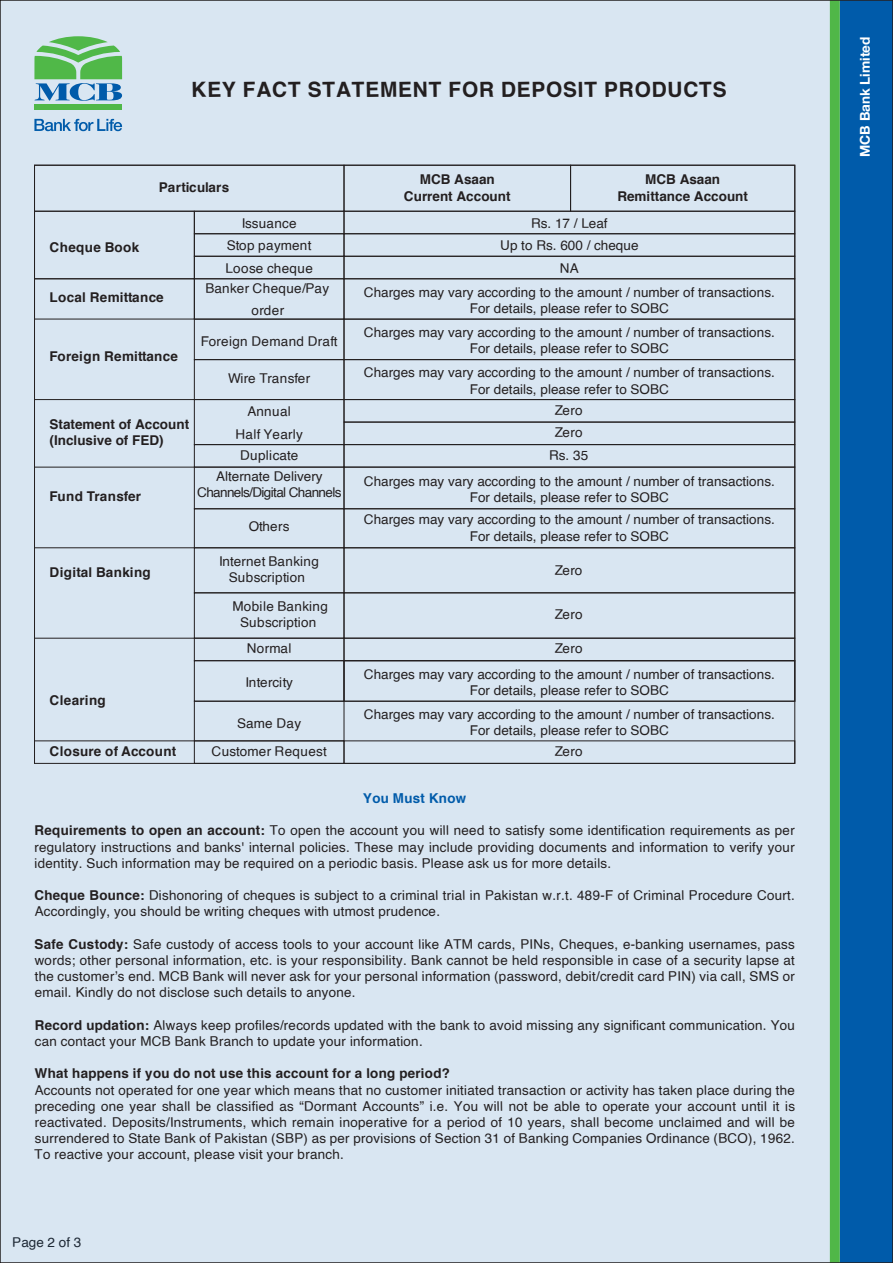
<style>
.page{position:relative;width:893px;height:1263px;background:#d9e6f2}
.page>*{position:absolute;margin:0;border:0;box-sizing:border-box;transform-origin:0 0}
.t1{font:700 21px "Helvetica";color:#231f20}
.t2{font:13.5px/16.2px "Helvetica";color:#231f20;text-align:center}
.t3{font:700 13.5px/16.2px "Helvetica";color:#231f20;text-align:center}
.t4{font:13.5px/16.2px "Helvetica";letter-spacing:.025em;color:#231f20;text-align:center}
.t5{font:700 13.5px "Helvetica";letter-spacing:.025em;color:#231f20}
.t6{font:13.5px "Helvetica";letter-spacing:-.045em;color:#231f20}
.t7{font:700 13.5px "Helvetica Neue";color:#fff}
.t8{font:700 13.5px "Helvetica";color:#005baa}
</style>
<div class="page">
<div style="left:840px;top:3px;width:50px;height:1257px;background:#005baa"></div>
<svg style="left:830px;top:3px;width:10px;height:1257px;background:#51b74b"></svg>
<div style="left:34px;top:104px;width:88px;height:6px;background:#50b848"></div>
<svg style="left:34px;top:36px;width:88px;height:65px"></svg>
<svg style="left:34px;top:119px;width:88px;height:12px"></svg>
<div style="left:344px;top:319px;width:451px;height:41px;border:1px solid #231f20"></div>
<div style="left:194px;top:319px;width:150px;height:41px;border:1px solid #231f20"></div>
<div style="left:194px;top:359px;width:150px;height:41px;border:1px solid #231f20"></div>
<div style="left:344px;top:359px;width:451px;height:41px;border:1px solid #231f20"></div>
<hr style="left:35px;top:399px;width:159px;height:1px;background:#231f20">
<div style="left:344px;top:399px;width:451px;height:23px;border:1px solid #231f20"></div>
<div style="left:344px;top:422px;width:451px;height:23px;border:1px solid #231f20"></div>
<hr style="left:35px;top:467px;width:159px;height:1px;background:#231f20">
<hr style="left:35px;top:547px;width:159px;height:1px;background:#231f20">
<hr style="left:35px;top:638px;width:159px;height:1px;background:#231f20">
<div style="left:194px;top:399px;width:150px;height:46px;border:1px solid #231f20"></div>
<div style="left:344px;top:444px;width:451px;height:23px;border:1px solid #231f20"></div>
<div style="left:194px;top:467px;width:150px;height:42px;border:1px solid #231f20"></div>
<div style="left:344px;top:467px;width:451px;height:42px;border:1px solid #231f20"></div>
<div style="left:194px;top:508px;width:150px;height:40px;border:1px solid #231f20"></div>
<div style="left:194px;top:547px;width:150px;height:46px;border:1px solid #231f20"></div>
<div style="left:344px;top:508px;width:451px;height:40px;border:1px solid #231f20"></div>
<div style="left:344px;top:547px;width:451px;height:46px;border:1px solid #231f20"></div>
<div style="left:194px;top:592px;width:150px;height:46px;border:1px solid #231f20"></div>
<div style="left:344px;top:592px;width:451px;height:46px;border:1px solid #231f20"></div>
<div style="left:344px;top:638px;width:451px;height:23px;border:1px solid #231f20"></div>
<div style="left:194px;top:638px;width:150px;height:23px;border:1px solid #231f20"></div>
<div style="left:194px;top:660px;width:150px;height:41px;border:1px solid #231f20"></div>
<div style="left:194px;top:701px;width:150px;height:40px;border:1px solid #231f20"></div>
<div style="left:344px;top:660px;width:451px;height:41px;border:1px solid #231f20"></div>
<hr style="left:35px;top:740px;width:159px;height:1px;background:#231f20">
<div style="left:194px;top:740px;width:150px;height:24px;border:1px solid #231f20"></div>
<div style="left:344px;top:740px;width:451px;height:24px;border:1px solid #231f20"></div>
<div style="left:34px;top:165px;width:310px;height:47px;border:1px solid #231f20"></div>
<div style="left:344px;top:165px;width:227px;height:47px;border:1px solid #231f20"></div>
<div style="left:570px;top:165px;width:225px;height:47px;border:1px solid #231f20"></div>
<div style="left:194px;top:211px;width:150px;height:23px;border:1px solid #231f20"></div>
<div style="left:34px;top:211px;width:161px;height:68px;border:1px solid #231f20"></div>
<div style="left:344px;top:211px;width:451px;height:23px;border:1px solid #231f20"></div>
<div style="left:194px;top:233px;width:150px;height:24px;border:1px solid #231f20"></div>
<div style="left:344px;top:233px;width:451px;height:24px;border:1px solid #231f20"></div>
<div style="left:194px;top:256px;width:150px;height:23px;border:1px solid #231f20"></div>
<div style="left:344px;top:256px;width:451px;height:23px;border:1px solid #231f20"></div>
<h1 class="t1" style="left:191px;top:77px;width:537px;rotate:-1deg">KEY FACT STATEMENT FOR DEPOSIT PRODUCTS</h1>
<p class="t5" style="left:50px;top:236px;width:91px">Cheque Book</p>
<p class="t3" style="left:159px;top:180px;width:72px">Particulars</p>
<p class="t3" style="left:404px;top:172px;width:108px">MCB Asaan<br>Current Account</p>
<p class="t3" style="left:617px;top:172px;width:132px">MCB Asaan<br>Remittance Account</p>
<p class="t2" style="left:242px;top:215px;width:56px">Issuance</p>
<p class="t2" style="left:531px;top:215px;width:78px">Rs. 17 / Leaf</p>
<p class="t4" style="left:227px;top:238px;width:86px">Stop payment</p>
<p class="t2" style="left:500px;top:238px;width:140px">Up to Rs. 600 / cheque</p>
<p class="t4" style="left:225px;top:260px;width:89px">Loose cheque</p>
<p class="t2" style="left:560px;top:260px;width:21px">NA</p>
<p class="t5" style="left:50px;top:286px;width:116px">Local Remittance</p>
<p class="t4" style="left:205px;top:277px;width:125px;line-height:22.2px">Banker Cheque/Pay order</p>
<p class="t5" style="left:50px;top:345px;width:130px">Foreign Remittance</p>
<p class="t3" style="left:50px;top:416px;width:141px;text-align:left">Statement of Account (Inclusive of FED)</p>
<p class="t4" style="left:201px;top:333px;width:138px">Foreign Demand Draft</p>
<p class="t2" style="left:228px;top:371px;width:84px">Wire Transfer</p>
<p class="t4" style="left:235px;top:400px;width:69px;line-height:22.5px">Annual<br>Half Yearly</p>
<p class="t2" style="left:364px;top:284px;width:412px">Charges may vary according to the amount / number of transactions.<br>For details, please refer to SOBC</p>
<p class="t2" style="left:364px;top:325px;width:412px">Charges may vary according to the amount / number of transactions.<br>For details, please refer to SOBC</p>
<p class="t2" style="left:364px;top:365px;width:412px">Charges may vary according to the amount / number of transactions.<br>For details, please refer to SOBC</p>
<p class="t2" style="left:555px;top:399px;width:29px;line-height:22.5px;text-align:left">Zero<br>Zero</p>
<p class="t3" style="left:50px;top:488px;width:93px">Fund Transfer</p>
<p class="t5" style="left:50px;top:561px;width:103px">Digital Banking</p>
<p class="t5" style="left:50px;top:689px;width:58px">Clearing</p>
<p class="t2" style="left:216px;top:444px;width:108px;line-height:21.6px">Duplicate<br>Alternate Delivery</p>
<p class="t6" style="left:197px;top:482px;width:146px">Channels/Digital Channels</p>
<p class="t2" style="left:249px;top:518px;width:42px">Others</p>
<p class="t4" style="left:219px;top:553px;width:101px">Internet Banking<br>Subscription</p>
<p class="t2" style="left:555px;top:562px;width:29px">Zero</p>
<p class="t2" style="left:549px;top:448px;width:41px">Rs. 35</p>
<p class="t2" style="left:364px;top:473px;width:412px">Charges may vary according to the amount / number of transactions.<br>For details, please refer to SOBC</p>
<p class="t2" style="left:364px;top:512px;width:412px">Charges may vary according to the amount / number of transactions.<br>For details, please refer to SOBC</p>
<p class="t4" style="left:233px;top:599px;width:97px">Mobile Banking<br>Subscription</p>
<p class="t2" style="left:247px;top:641px;width:46px">Normal</p>
<p class="t2" style="left:555px;top:641px;width:29px">Zero</p>
<p class="t2" style="left:245px;top:674px;width:49px">Intercity</p>
<p class="t2" style="left:237px;top:715px;width:66px">Same Day</p>
<p class="t2" style="left:555px;top:607px;width:29px">Zero</p>
<p class="t2" style="left:364px;top:666px;width:412px">Charges may vary according to the amount / number of transactions.<br>For details, please refer to SOBC</p>
<p class="t2" style="left:364px;top:706px;width:412px">Charges may vary according to the amount / number of transactions.<br>For details, please refer to SOBC</p>
<p class="t5" style="left:50px;top:740px;width:128px">Closure of Account</p>
<p class="t4" style="left:212px;top:743px;width:117px">Customer Request</p>
<p class="t2" style="left:555px;top:743px;width:29px">Zero</p>
<p class="t8" style="left:363px;top:788px;width:105px;rotate:-1deg">You Must Know</p>
<p class="t2" style="left:34px;top:833px;width:762px;line-height:14.4px;text-align:justify;rotate:-1deg"><sup>Requirements</sup> <sup>to</sup> <sup>open</sup> <sup>an</sup> <sup>account:</sup> To open the account you will need to satisfy some identification requirements as per regulatory instructions and banks' internal policies. These may include providing documents and information to verify your identity. Such information may be required on a periodic basis. Please ask us for more details.</p>
<p class="t2" style="left:34px;top:897px;width:762px;line-height:12px;text-align:left;rotate:-1deg"><sup>Cheque</sup> <sup>Bounce:</sup> Dishonoring of cheques is subject to a criminal trial in Pakistan w.r.t. 489-F of Criminal Procedure Court.<br>Accordingly, you should be writing cheques with utmost prudence.</p>
<p class="t2" style="left:34px;top:944px;width:762px;line-height:15px;text-align:left;rotate:-1deg"><sup>Safe</sup> <sup>Custody:</sup> Safe custody of access tools to your account like ATM cards, PINs, Cheques, e-banking usernames, pass words; other personal information, etc. is your responsibility. Bank cannot be held responsible in case of a security lapse at</p>
<p class="t2" style="left:34px;top:978px;width:762px;line-height:12px;text-align:left;rotate:-1deg">the customer’s end. MCB Bank will never ask for your personal information (password, debit/credit card PIN) via call, SMS or email. Kindly do not disclose such details to anyone.</p>
<p class="t2" style="left:35px;top:1027px;width:762px;line-height:12.1px;text-align:left;rotate:-1deg"><sup>Record</sup> <sup>updation:</sup> Always keep profiles/records updated with the bank to avoid missing any significant communication. You can contact your MCB Bank Branch to update your information.</p>
<p class="t3" style="left:35px;top:1069px;width:417px;rotate:-1deg">What happens if you do not use this account for a long period?</p>
<p class="t2" style="left:34px;top:1089px;width:762px;text-align:justify;rotate:-1deg">Accounts not operated for one year which means that no customer initiated transaction or activity has taken place during the preceding one year shall be classified as “Dormant Accounts” i.e. You will not be able to operate your account until it is reactivated. Deposits/Instruments, which remain inoperative for a period of 10 years, shall become unclaimed and will be surrendered to State Bank of Pakistan (SBP) as per provisions of Section 31 of Banking Companies Ordinance (BCO), 1962.</p>
<p class="t2" style="left:34px;top:1150px;width:311px;rotate:-1deg">To reactive your account, please visit your branch.</p>
<p class="t2" style="left:12px;top:1235px;width:71px">Page 2 of 3</p>
<p class="t7" style="left:857px;top:157px;width:122px;rotate:-90deg">MCB Bank Limited</p>
</div>
